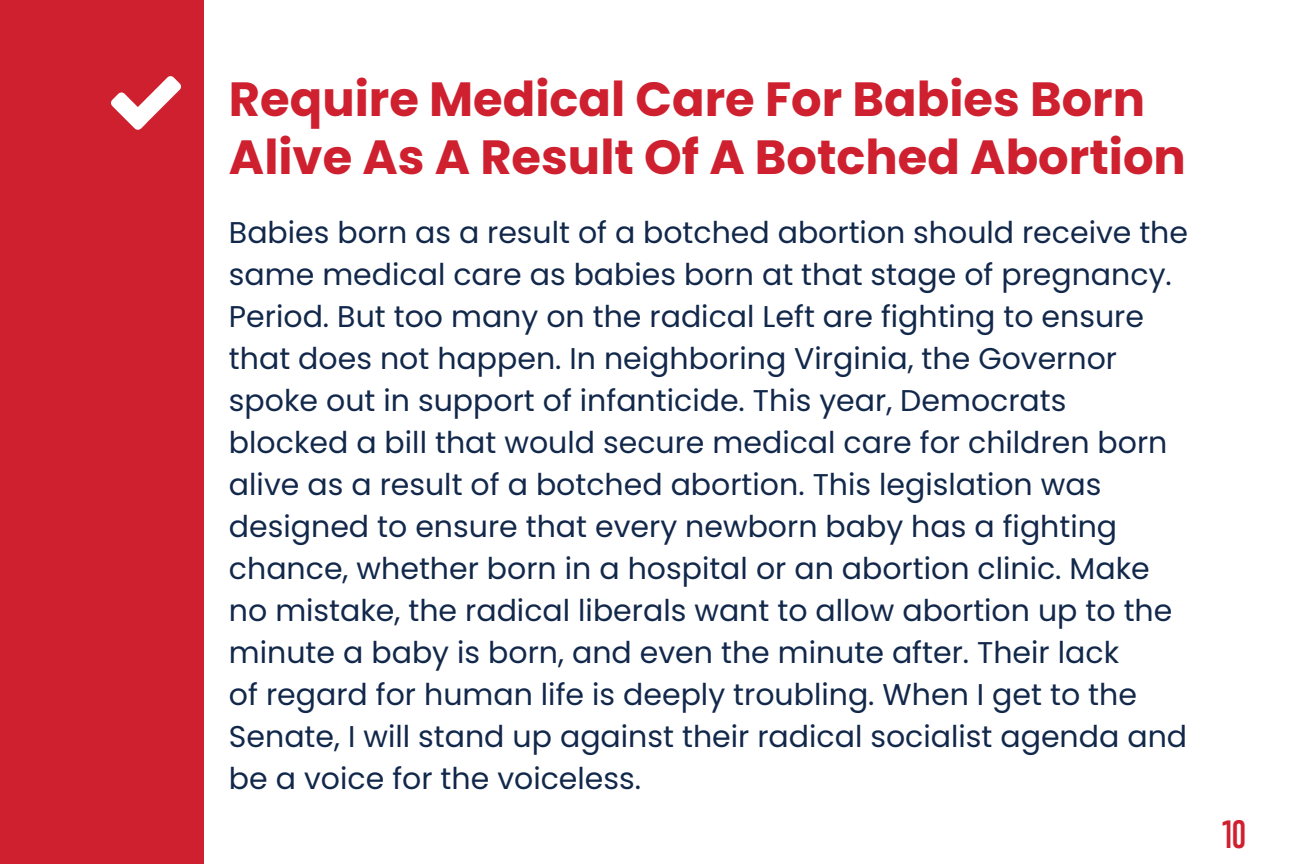
<style>
.page{position:relative;width:1296px;height:864px;background:#fff}
.page>*{position:absolute;margin:0;border:0;box-sizing:border-box;transform-origin:0 0}
.t1{font:700 48px/57.6px "Poppins";color:#ce202f}
.t2{font:700 36px "Trump Gothic Pro";color:#ce202f}
.t3{font:30px/42px "Poppins";color:#12284b}
</style>
<div class="page">
<div style="left:0;top:0;width:203px;height:864px;background:#ce202f"></div>
<svg style="left:111px;top:76px;width:70px;height:54px"></svg>
<h1 class="t1" style="left:229px;top:71px;width:959px">Require Medical Care For Babies Born<br>Alive As A Result Of A Botched Abortion</h1>
<p class="t3" style="left:229px;top:212px;width:961px">Babies born as a result of a botched abortion should receive the same medical care as babies born at that stage of pregnancy.<br>Period. But too many on the radical Left are fighting to ensure that does not happen. In neighboring Virginia, the Governor spoke out in support of infanticide. This year, Democrats blocked a bill that would secure medical care for children born alive as a result of a botched abortion. This legislation was designed to ensure that every newborn baby has a fighting chance, whether born in a hospital or an abortion clinic. Make no mistake, the radical liberals want to allow abortion up to the minute a baby is born, and even the minute after. Their lack<br>of regard for human life is deeply troubling. When I get to the Senate, I will stand up against their radical socialist agenda and be a voice for the voiceless.</p>
<p class="t2" style="left:1223px;top:812px;width:25px">10</p>
</div>
